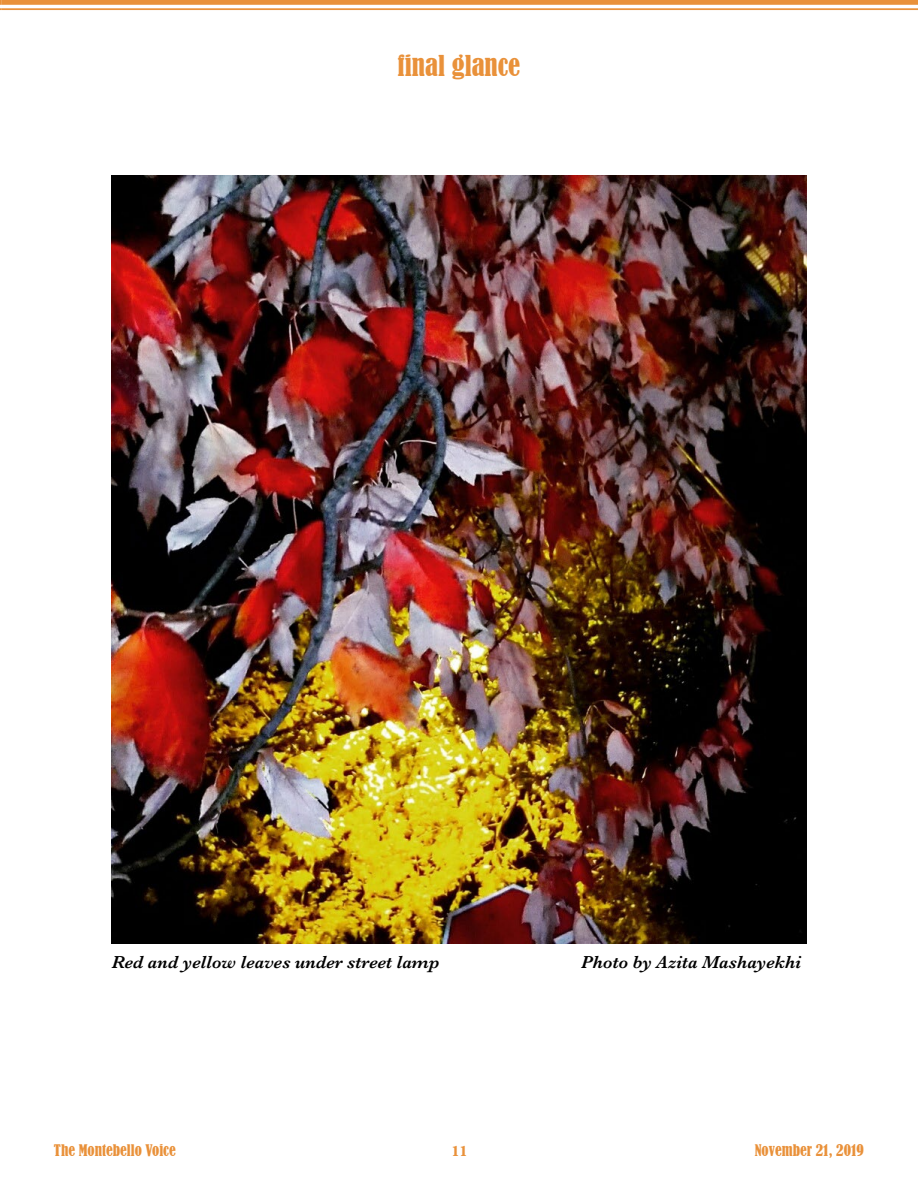
<style>
.page{position:relative;width:918px;height:1188px;background:#fff}
.page>*{position:absolute;margin:0;border:0;box-sizing:border-box;transform-origin:0 0}
.t1{font:condensed 27px "Bernard";color:#e9913a}
.t2{font:italic 600 18px "Baskerville";color:#000}
.t3{font:condensed 15px "Bernard";color:#e9913a}
.t4{font:700 15px "Baskerville";color:#e9913a}
</style>
<div class="page">
<svg style="left:0;top:0;width:2px;height:10px"></svg>
<div style="left:2px;top:0;width:916px;height:5px;background:#e9913a"></div>
<hr style="left:2px;top:8px;width:916px;height:2px;background:#e9913a">
<img style="left:112px;top:176px;width:694px;height:768px">
<h1 class="t1" style="left:398px;top:50px;width:124px">final glance</h1>
<p class="t2" style="left:112px;top:950px;width:329px">Red and yellow leaves under street lamp</p>
<p class="t2" style="left:581px;top:950px;width:221px">Photo by Azita Mashayekhi</p>
<p class="t3" style="left:54px;top:1141px;width:123px">The Montebello Voice</p>
<p class="t4" style="left:451px;top:1140px;width:18px">11</p>
<p class="t3" style="left:755px;top:1141px;width:111px">November 21, 2019</p>
</div>
